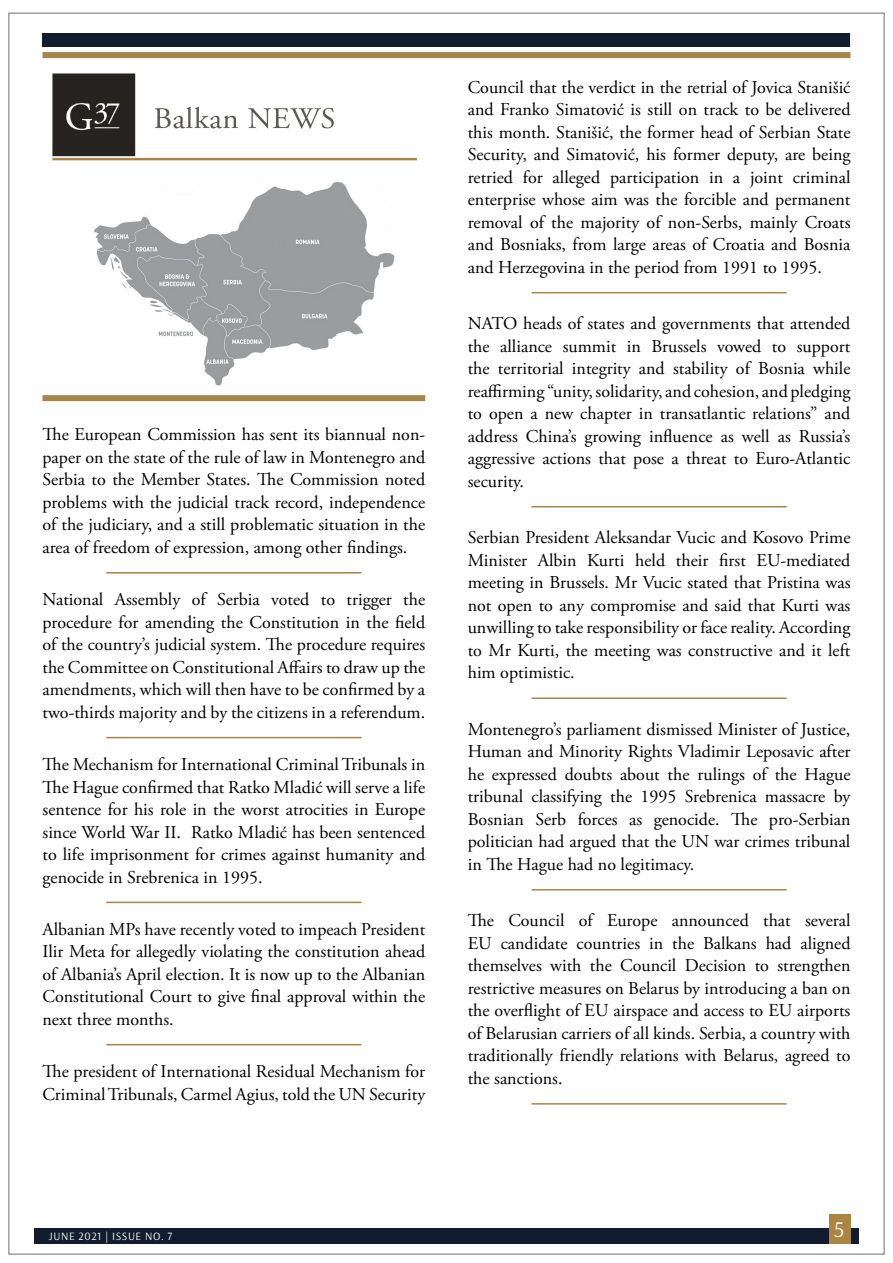
<style>
.page{position:relative;width:893px;height:1263px;background:#fff}
.page>*{position:absolute;margin:0;border:0;box-sizing:border-box;transform-origin:0 0}
.t1{font:22.5px "Arsenal";color:#fff}
.t2{font:18px/22.5px "Adobe Garamond Pro";color:#000;text-align:justify}
.t3{font:11.25px "Arsenal";letter-spacing:.05em;color:#fff}
</style>
<div class="page">
<div style="left:34px;top:1228px;width:825px;height:16px;background:#111d2f"></div>
<div style="left:829px;top:1214px;width:21px;height:30px;background:#ab8542"></div>
<div style="left:43px;top:33px;width:807px;height:13px;background:#111d2f"></div>
<div style="left:43px;top:52px;width:807px;height:6px;background:#a5854a"></div>
<div style="left:43px;top:395px;width:382px;height:6px;background:#a5854a"></div>
<img style="left:52px;top:73px;width:365px;height:313px">
<hr style="left:106px;top:572px;width:255px;height:2px;background:#a5854a">
<hr style="left:106px;top:737px;width:255px;height:1px;background:#a5854a">
<hr style="left:106px;top:902px;width:255px;height:1px;background:#a5854a">
<hr style="left:106px;top:1044px;width:255px;height:1px;background:#a5854a">
<hr style="left:531px;top:292px;width:256px;height:1px;background:#a5854a">
<hr style="left:531px;top:506px;width:256px;height:1px;background:#a5854a">
<hr style="left:531px;top:697px;width:256px;height:2px;background:#a5854a">
<hr style="left:531px;top:889px;width:256px;height:1px;background:#a5854a">
<hr style="left:531px;top:1103px;width:256px;height:1px;background:#a5854a">
<p class="t2" style="left:43px;top:424px;width:384px">The European Commission has sent its biannual non&shy;paper on the state of the rule of law in Montenegro and Serbia to the Member States. The Commission noted problems with the judicial track record, independence of the judiciary, and a still problematic situation in the area of freedom of expression, among other findings.</p>
<p class="t2" style="left:43px;top:589px;width:384px">National Assembly of Serbia voted to trigger the procedure for amending the Constitution in the field of the country’s judicial system. The procedure requires the Committee on Constitutional Affairs to draw up the amendments, which will then have to be confirmed by a two-thirds majority and by the citizens in a referendum.</p>
<p class="t2" style="left:43px;top:754px;width:384px">The Mechanism for International Criminal Tribunals in The Hague confirmed that Ratko Mladić will serve a life sentence for his role in the worst atrocities in Europe since World War II. Ratko Mladić has been sentenced to life imprisonment for crimes against humanity and genocide in Srebrenica in 1995.</p>
<p class="t2" style="left:43px;top:918px;width:384px">Albanian MPs have recently voted to impeach President Ilir Meta for allegedly violating the constitution ahead of Albania’s April election. It is now up to the Albanian Constitutional Court to give final approval within the next three months.</p>
<p class="t2" style="left:43px;top:1061px;width:384px">The president of International Residual Mechanism for<br>Criminal Tribunals, Carmel Agius, told the UN Security</p>
<p class="t2" style="left:468px;top:76px;width:384px">Council that the verdict in the retrial of Jovica Stanišić and Franko Simatović is still on track to be delivered this month. Stanišić, the former head of Serbian State Security, and Simatović, his former deputy, are being retried for alleged participation in a joint criminal enterprise whose aim was the forcible and permanent removal of the majority of non-Serbs, mainly Croats and Bosniaks, from large areas of Croatia and Bosnia and Herzegovina in the period from 1991 to 1995.</p>
<p class="t2" style="left:468px;top:313px;width:384px">NATO heads of states and governments that attended the alliance summit in Brussels vowed to support the territorial integrity and stability of Bosnia while reaffirming “unity, solidarity, and cohesion, and pledging to open a new chapter in transatlantic relations” and address China’s growing influence as well as Russia’s aggressive actions that pose a threat to Euro-Atlantic security.</p>
<p class="t2" style="left:468px;top:527px;width:384px">Serbian President Aleksandar Vucic and Kosovo Prime Minister Albin Kurti held their first EU-mediated meeting in Brussels. Mr Vucic stated that Pristina was not open to any compromise and said that Kurti was unwilling to take responsibility or face reality. According to Mr Kurti, the meeting was constructive and it left him optimistic.</p>
<p class="t2" style="left:468px;top:719px;width:384px">Montenegro’s parliament dismissed Minister of Justice, Human and Minority Rights Vladimir Leposavic after he expressed doubts about the rulings of the Hague tribunal classifying the 1995 Srebrenica massacre by Bosnian Serb forces as genocide. The pro-Serbian politician had argued that the UN war crimes tribunal in The Hague had no legitimacy.</p>
<p class="t2" style="left:468px;top:910px;width:384px">The Council of Europe announced that several EU candidate countries in the Balkans had aligned themselves with the Council Decision to strengthen restrictive measures on Belarus by introducing a ban on the overflight of EU airspace and access to EU airports of Belarusian carriers of all kinds. Serbia, a country with traditionally friendly relations with Belarus, agreed to the sanctions.</p>
<p class="t3" style="left:49px;top:1229px;width:125px">JUNE 2021 | ISSUE NO. 7</p>
<p class="t1" style="left:834px;top:1215px;width:12px">5</p>
</div>
